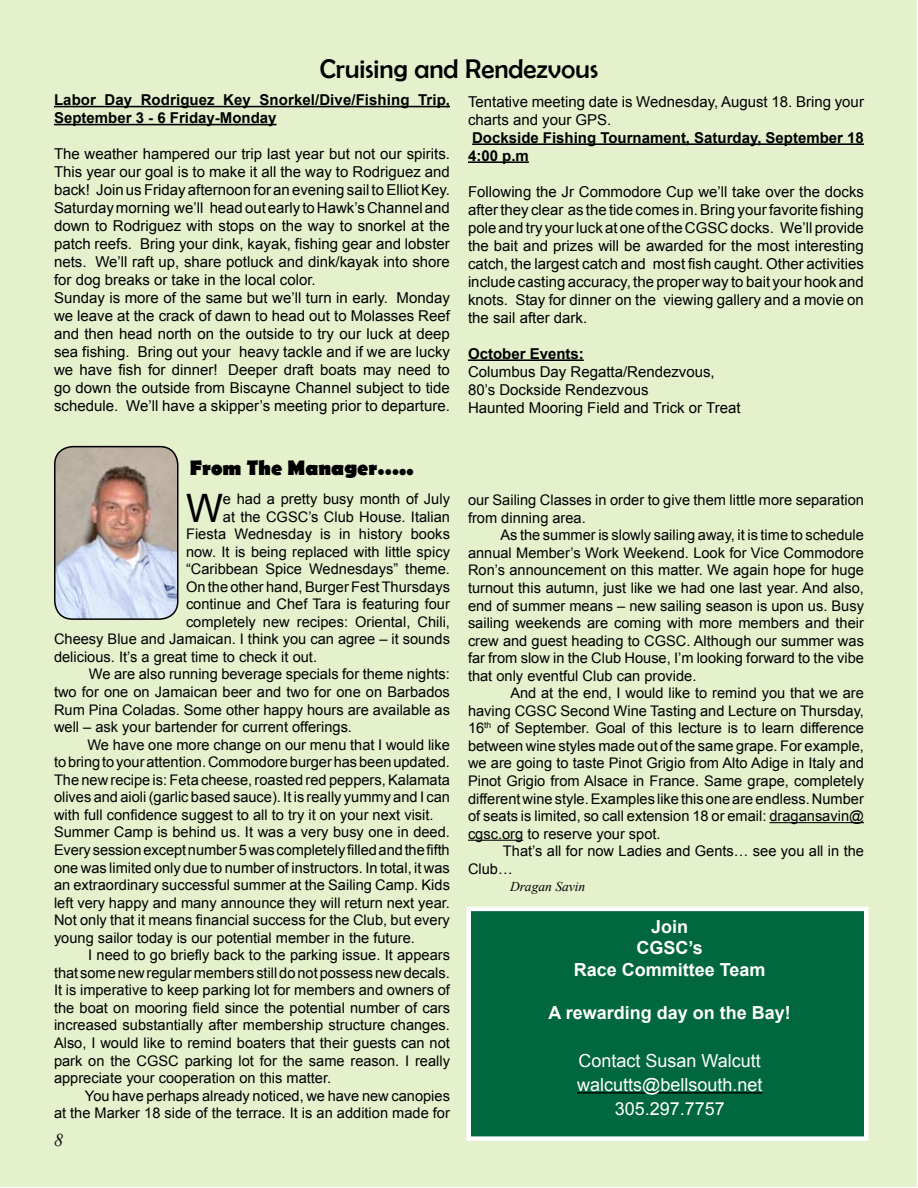
<style>
.page{position:relative;width:918px;height:1188px;background:#fff}
.page>*{position:absolute;margin:0;border:0;box-sizing:border-box;transform-origin:0 0}
.t1{font:39.15px "Arial";color:#000}
.t2{font:27px "Berlin Sans FB";color:#000}
.t3{font:700 21px "Berlin Sans FB";color:#000}
.t4{font:18px/24px "Arial";color:#fff;text-align:center}
.t5{font:700 18px/21.6px "Arial";color:#fff;text-align:center}
.t6{font:italic 18px "Times New Roman";color:#000}
.t7{font:15px/18px "Arial";color:#000}
.t8{font:700 15px/18px "Arial";color:#000}
.t9{font:14.7px/17.5px "Arial";color:#000}
.t10{font:italic 13.5px "Times New Roman";color:#000}
</style>
<div class="page">
<div style="left:1px;top:1px;width:916px;height:1186px;background:#e5f0cd"></div>
<img style="left:55px;top:447px;width:123px;height:172px;border-radius:18px">
<div style="left:54px;top:446px;width:124px;height:174px;border:2px solid #000;border-radius:18px"></div>
<hr style="left:54px;top:106px;width:396px;height:1px;background:#000">
<hr style="left:54px;top:124px;width:223px;height:1px;background:#000">
<hr style="left:472px;top:143px;width:392px;height:2px;background:#000">
<hr style="left:468px;top:161px;width:61px;height:2px;background:#000">
<hr style="left:468px;top:359px;width:116px;height:2px;background:#000">
<hr style="left:769px;top:822px;width:95px;height:1px;background:#000">
<hr style="left:468px;top:840px;width:55px;height:1px;background:#000">
<div style="left:469px;top:909px;width:397px;height:230px;background:#00673f"></div>
<div style="left:466px;top:907px;width:402px;height:234px;border:4px solid #fff"></div>
<hr style="left:577px;top:1092px;width:185px;height:2px;background:#000">
<h2 class="t2" style="left:320px;top:54px;width:280px">Cruising and Rendezvous</h2>
<p class="t7" style="left:468px;top:93px;width:397px">Tentative meeting date is Wednesday, August 18. Bring your charts and your GPS.</p>
<p class="t8" style="left:468px;top:129px;width:397px">Dockside Fishing Tournament, Saturday, September 18<br>4:00 p.m</p>
<p class="t7" style="left:468px;top:183px;width:397px;text-align:justify">Following the Jr Commodore Cup we’ll take over the docks after they clear as the tide comes in. Bring your favorite fishing pole and try your luck at one of the CGSC docks. We’ll provide the bait and prizes will be awarded for the most interesting catch, the largest catch and most fish caught. Other activities include casting accuracy, the proper way to bait your hook and knots. Stay for dinner on the viewing gallery and a movie on the sail after dark.</p>
<p class="t8" style="left:468px;top:345px;width:117px">October Events:</p>
<p class="t7" style="left:468px;top:363px;width:274px">Columbus Day Regatta/Rendezvous,<br>80’s Dockside Rendezvous<br>Haunted Mooring Field and Trick or Treat</p>
<p class="t8" style="left:54px;top:91px;width:398px">Labor Day Rodriguez Key Snorkel/Dive/Fishing Trip,<br>September 3 - 6 Friday-Monday</p>
<p class="t7" style="left:54px;top:145px;width:398px">The weather hampered our trip last year but not our spirits.<br>This year our goal is to make it all the way to Rodriguez and back! Join us Friday afternoon for an evening sail to Elliot Key.<br>Saturday morning we’ll head out early to Hawk’s Channel and down to Rodriguez with stops on the way to snorkel at the patch reefs. Bring your dink, kayak, fishing gear and lobster nets. We’ll raft up, share potluck and dink/kayak into shore for dog breaks or take in the local color.<br>Sunday is more of the same but we’ll turn in early. Monday we leave at the crack of dawn to head out to Molasses Reef and then head north on the outside to try our luck at deep sea fishing. Bring out your heavy tackle and if we are lucky we have fish for dinner! Deeper draft boats may need to go down the outside from Biscayne Channel subject to tide schedule. We’ll have a skipper’s meeting prior to departure.</p>
<h3 class="t3" style="left:190px;top:456px;width:225px">From The Manager…..</h3>
<h1 class="t1" style="left:186px;top:482px;width:38px">W</h1>
<p class="t9" style="left:223px;top:490px;width:229px">e had a pretty busy month of July</p>
<p class="t9" style="left:223px;top:508px;width:229px">at the CGSC’s Club House. Italian</p>
<p class="t9" style="left:186px;top:525px;width:266px">Fiesta Wednesday is in history books</p>
<p class="t9" style="left:186px;top:543px;width:265px">now. It is being replaced with little spicy</p>
<p class="t9" style="left:186px;top:560px;width:265px">“Caribbean Spice Wednesdays” theme.</p>
<p class="t9" style="left:186px;top:578px;width:265px">On the other hand, Burger Fest Thursdays</p>
<p class="t9" style="left:186px;top:596px;width:265px">continue and Chef Tara is featuring four</p>
<p class="t9" style="left:186px;top:613px;width:265px">completely new recipes: Oriental, Chili,</p>
<p class="t9" style="left:54px;top:631px;width:398px">Cheesy Blue and Jamaican. I think you can agree – it sounds</p>
<p class="t9" style="left:54px;top:648px;width:265px">delicious. It’s a great time to check it out.</p>
<p class="t9" style="left:89px;top:666px;width:363px">We are also running beverage specials for theme nights:</p>
<p class="t9" style="left:54px;top:683px;width:397px">two for one on Jamaican beer and two for one on Barbados</p>
<p class="t9" style="left:54px;top:701px;width:398px">Rum Pina Coladas. Some other happy hours are available as</p>
<p class="t9" style="left:54px;top:718px;width:300px">well – ask your bartender for current offerings.</p>
<p class="t9" style="left:87px;top:736px;width:364px">We have one more change on our menu that I would like</p>
<p class="t9" style="left:54px;top:753px;width:397px">to bring to your attention. Commodore burger has been updated.</p>
<p class="t9" style="left:54px;top:771px;width:397px">The new recipe is: Feta cheese, roasted red peppers, Kalamata</p>
<p class="t9" style="left:54px;top:789px;width:398px">olives and aioli (garlic based sauce). It is really yummy and I can</p>
<p class="t9" style="left:54px;top:806px;width:381px">with full confidence suggest to all to try it on your next visit.</p>
<p class="t9" style="left:54px;top:824px;width:397px">Summer Camp is behind us. It was a very busy one in deed.</p>
<p class="t9" style="left:54px;top:841px;width:397px">Every session except number 5 was completely filled and the fifth</p>
<p class="t9" style="left:54px;top:859px;width:397px">one was limited only due to number of instructors. In total, it was</p>
<p class="t9" style="left:54px;top:876px;width:397px">an extraordinary successful summer at the Sailing Camp. Kids</p>
<p class="t9" style="left:54px;top:894px;width:397px">left very happy and many announce they will return next year.</p>
<p class="t9" style="left:54px;top:911px;width:397px">Not only that it means financial success for the Club, but every</p>
<p class="t9" style="left:54px;top:929px;width:362px">young sailor today is our potential member in the future.</p>
<p class="t9" style="left:88px;top:947px;width:363px">I need to go briefly back to the parking issue. It appears</p>
<p class="t9" style="left:54px;top:964px;width:397px">that some new regular members still do not possess new decals.</p>
<p class="t9" style="left:54px;top:982px;width:397px">It is imperative to keep parking lot for members and owners of</p>
<p class="t9" style="left:54px;top:999px;width:397px">the boat on mooring field since the potential number of cars</p>
<p class="t9" style="left:54px;top:1017px;width:397px">increased substantially after membership structure changes.</p>
<p class="t9" style="left:54px;top:1034px;width:397px">Also, I would like to remind boaters that their guests can not</p>
<p class="t9" style="left:54px;top:1052px;width:397px">park on the CGSC parking lot for the same reason. I really</p>
<p class="t9" style="left:54px;top:1069px;width:279px">appreciate your cooperation on this matter.</p>
<p class="t9" style="left:85px;top:1087px;width:367px">You have perhaps already noticed, we have new canopies</p>
<p class="t9" style="left:54px;top:1104px;width:397px">at the Marker 18 side of the terrace. It is an addition made for</p>
<p class="t6" style="left:54px;top:1128px;width:10px">8</p>
<p class="t9" style="left:468px;top:491px;width:397px">our Sailing Classes in order to give them little more separation from dinning area.</p>
<p class="t9" style="left:468px;top:527px;width:398px;text-align:justify;text-indent:32px">As the summer is slowly sailing away, it is time to schedule annual Member’s Work Weekend. Look for Vice Commodore Ron’s announcement on this matter. We again hope for huge turnout this autumn, just like we had one last year. And also, end of summer means – new sailing season is upon us. Busy sailing weekends are coming with more members and their crew and guest heading to CGSC. Although our summer was far from slow in the Club House, I’m looking forward to the vibe that only eventful Club can provide.</p>
<p class="t9" style="left:468px;top:684px;width:398px;text-align:justify;text-indent:42px">And at the end, I would like to remind you that we are having CGSC Second Wine Tasting and Lecture on Thursday, 16<sup>th</sup> of September. Goal of this lecture is to learn difference between wine styles made out of the same grape. For example, we are going to taste Pinot Grigio from Alto Adige in Italy and Pinot Grigio from Alsace in France. Same grape, completely different wine style. Examples like this one are endless. Number of seats is limited, so call extension 18 or email: dragansavin@ cgsc.org to reserve your spot.</p>
<p class="t9" style="left:468px;top:842px;width:398px;text-indent:35px">That’s all for now Ladies and Gents… see you all in the<br>Club…</p>
<p class="t10" style="left:510px;top:877px;width:77px">Dragan Savin</p>
<p class="t5" style="left:574px;top:916px;width:193px">Join<br>CGSC’s<br>Race Committee Team</p>
<p class="t5" style="left:549px;top:1002px;width:244px">A rewarding day on the Bay!</p>
<p class="t4" style="left:577px;top:1049px;width:187px">Contact Susan Walcutt walcutts@bellsouth.net<br>305.297.7757</p>
</div>
